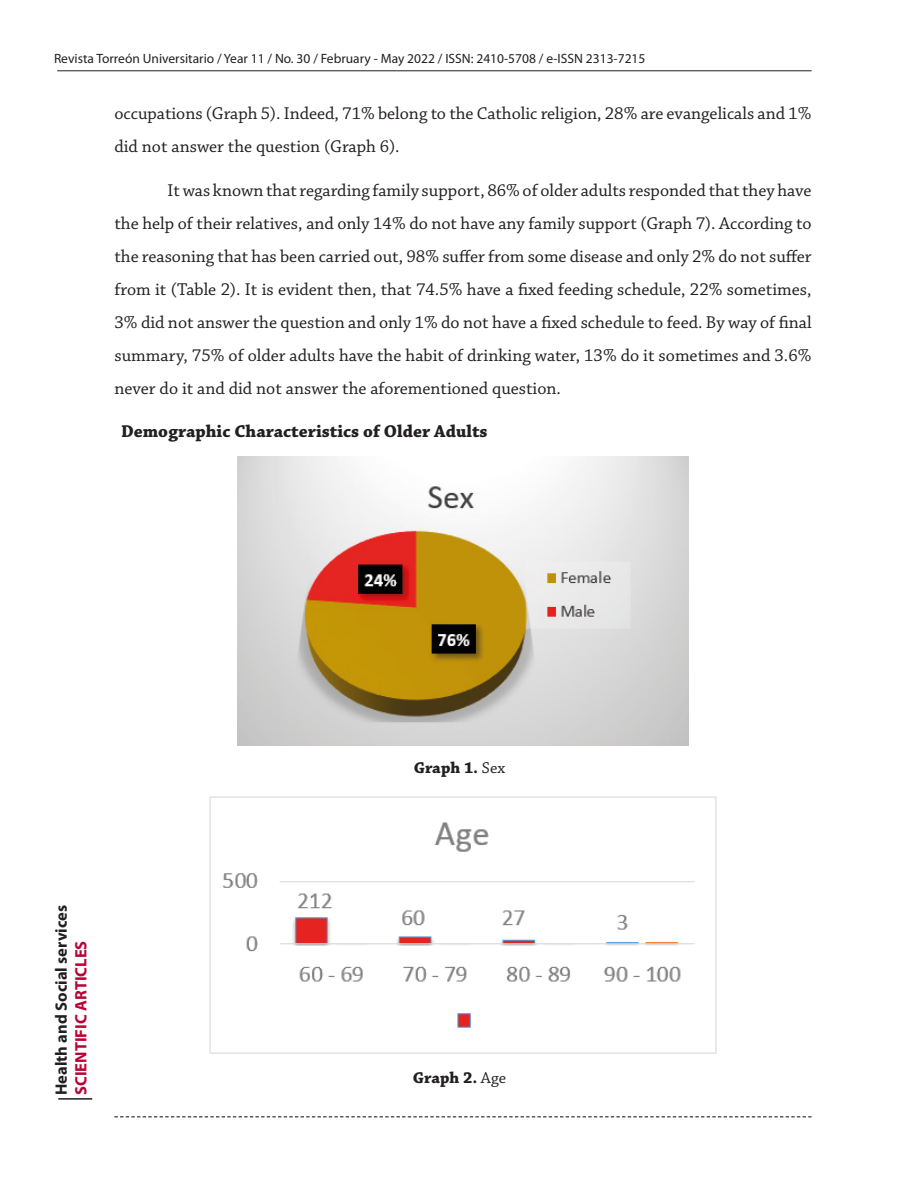
<style>
.page{position:relative;width:918px;height:1188px;background:#fff}
.page>*{position:absolute;margin:0;border:0;box-sizing:border-box;transform-origin:0 0}
.Parrafo{font:18px/33px "Chaparral Pro";color:#231f20}
.SubTitulo{font:700 18px "Chaparral Pro";color:#231f20}
.t1{font:700 16.5px "Myriad Pro";color:#231f20}
.PieFgs{font:700 16.5px "Chaparral Pro";color:#231f20}
.t2{font:700 16.5px "Myriad Pro";color:#b90335}
.t3{font:13.5px "Myriad Pro";color:#231f20}
.s1{font-weight:400}
</style>
<div class="page">
<img style="left:237px;top:457px;width:452px;height:289px">
<img style="left:209px;top:796px;width:508px;height:258px">
<hr style="left:57px;top:70px;width:755px;height:1px;background:#231f20">
<hr style="left:58px;top:1098px;width:34px;height:2px;background:#231f20">
<svg style="left:114px;top:1116px;width:698px;height:1px"></svg>
<p class="t3" style="left:54px;top:50px;width:593px">Revista Torreón Universitario / Year 11 / No. 30 / February - May 2022 / ISSN: 2410-5708 / e-ISSN 2313-7215</p>
<p class="Parrafo" style="left:114px;top:98px;width:699px">occupations (Graph 5). Indeed, 71% belong to the Catholic religion, 28% are evangelicals and 1% did not answer the question (Graph 6).</p>
<p class="Parrafo" style="left:114px;top:174px;width:699px;text-align:justify;text-indent:53px">It was known that regarding family support, 86% of older adults responded that they have the help of their relatives, and only 14% do not have any family support (Graph 7). According to the reasoning that has been carried out, 98% suffer from some disease and only 2% do not suffer from it (Table 2). It is evident then, that 74.5% have a fixed feeding schedule, 22% sometimes, 3% did not answer the question and only 1% do not have a fixed schedule to feed. By way of final summary, 75% of older adults have the habit of drinking water, 13% do it sometimes and 3.6% never do it and did not answer the aforementioned question.</p>
<p class="SubTitulo" style="left:121px;top:421px;width:368px">Demographic Characteristics of Older Adults</p>
<p class="t1" style="left:50px;top:1095px;width:191px;rotate:-90deg">Health and Social services</p>
<p class="t2" style="left:70px;top:1095px;width:156px;rotate:-90deg">SCIENTIFIC ARTICLES</p>
<p class="PieFgs" style="left:414px;top:758px;width:93px">Graph 1. <span class="s1">Sex</span></p>
<p class="PieFgs" style="left:413px;top:1068px;width:95px">Graph 2. <span class="s1">Age</span></p>
</div>
